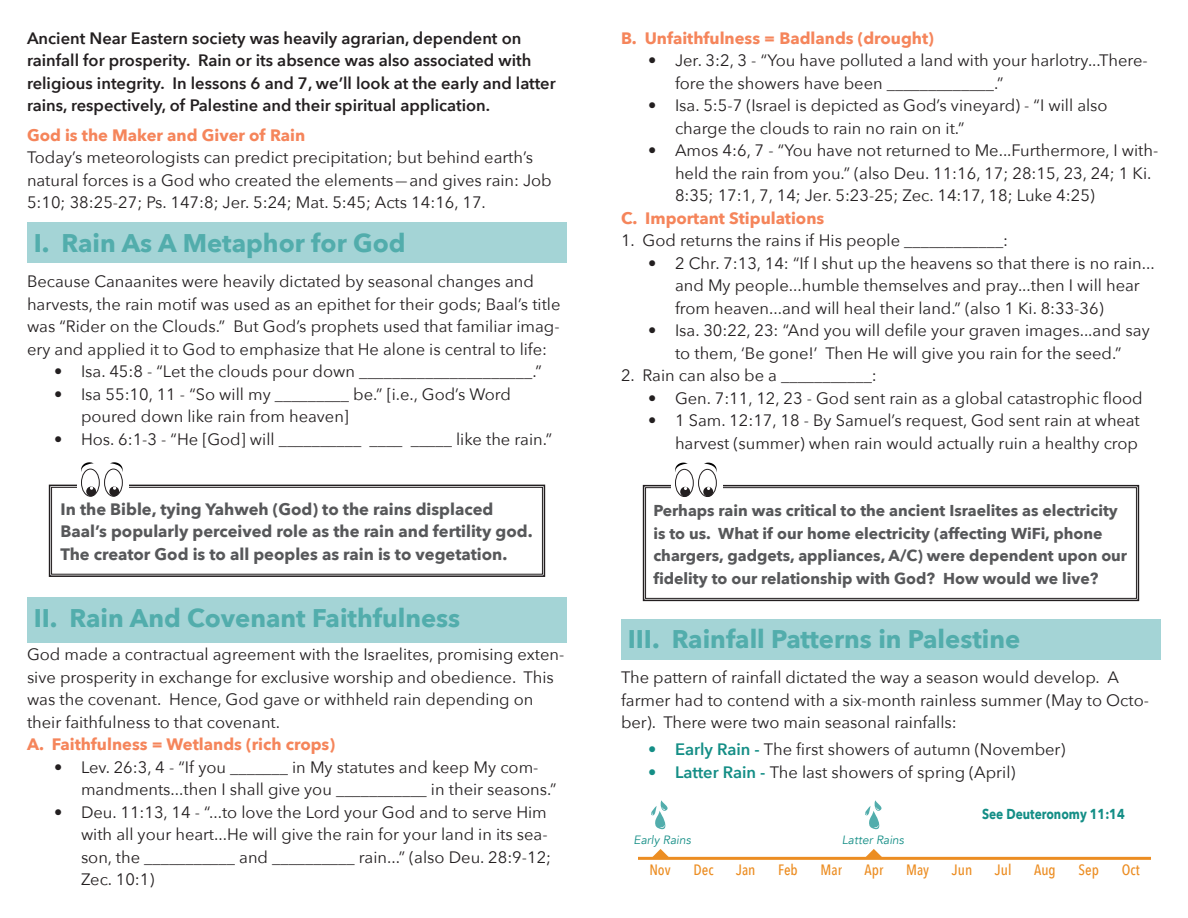
<style>
.page{position:relative;width:1188px;height:918px;background:#fff}
.page>*{position:absolute;margin:0;border:0;box-sizing:border-box;transform-origin:0 0}
.t1{font:700 25.5px "Avenir Next";color:#52adac}
.t2{font:16.5px/22.5px "Avenir Next";color:#231f20}
.t3{font:600 16.5px/22.5px "Avenir Next";color:#231f20}
.t4{font:700 16.5px/22.5px "Avenir Next";color:#57585a}
.t5{font:700 16.5px "Avenir Next";color:#f5855b}
.t6{font:700 15.75px/22.5px "Avenir Next";color:#57585a}
.t7{font:500 15px "Avenir Next Condensed";color:#ec8d22}
.t8{font:700 14.4px "Avenir Next";color:#148e86;scale:.83 1}
.t9{font:italic 12px "Avenir";color:#148e86}
.s1{font-weight:600;color:#148e86}
</style>
<div class="page">
<div style="left:27px;top:223px;width:540px;height:40px;background:#a4d4d6"></div>
<div style="left:27px;top:598px;width:540px;height:45px;background:#a4d4d6"></div>
<svg style="left:48px;top:484px;width:498px;height:93px"></svg>
<div style="left:51px;top:487px;width:492px;height:87px;border:1px solid #231f20"></div>
<div style="left:77px;top:482px;width:52px;height:7px;background:#fff"></div>
<div style="left:81px;top:469px;width:19px;height:28px;border:1px solid #231f20;border-radius:50%"></div>
<svg style="left:86px;top:487px;width:10px;height:9px"></svg>
<svg style="left:81px;top:462px;width:13px;height:10px"></svg>
<div style="left:104px;top:469px;width:19px;height:28px;border:1px solid #231f20;border-radius:50%"></div>
<svg style="left:109px;top:487px;width:10px;height:9px"></svg>
<svg style="left:110px;top:462px;width:13px;height:10px"></svg>
<svg style="left:642px;top:484px;width:498px;height:118px"></svg>
<div style="left:645px;top:487px;width:492px;height:112px;border:1px solid #231f20"></div>
<div style="left:671px;top:483px;width:52px;height:7px;background:#fff"></div>
<div style="left:675px;top:469px;width:19px;height:28px;border:1px solid #231f20;border-radius:50%"></div>
<svg style="left:680px;top:487px;width:10px;height:10px"></svg>
<svg style="left:675px;top:462px;width:13px;height:10px"></svg>
<div style="left:698px;top:469px;width:19px;height:28px;border:1px solid #231f20;border-radius:50%"></div>
<svg style="left:703px;top:487px;width:10px;height:10px"></svg>
<svg style="left:704px;top:462px;width:13px;height:10px"></svg>
<div style="left:621px;top:619px;width:540px;height:40px;background:#a4d4d6"></div>
<hr style="left:638px;top:857px;width:513px;height:3px;background:#ec8d22">
<svg style="left:651px;top:849px;width:19px;height:8px"></svg>
<svg style="left:651px;top:800px;width:17px;height:30px"></svg>
<svg style="left:864px;top:849px;width:19px;height:8px"></svg>
<svg style="left:865px;top:800px;width:17px;height:30px"></svg>
<p class="t3" style="left:27px;top:26px;width:530px">Ancient Near Eastern society was heavily agrarian, dependent on rainfall for prosperity. Rain or its absence was also associated with religious integrity. In lessons 6 and 7, we’ll look at the early and latter rains, respectively, of Palestine and their spiritual application.</p>
<p class="t5" style="left:27px;top:120px;width:280px">God is the Maker and Giver of Rain</p>
<p class="t2" style="left:27px;top:145px;width:526px">Today’s meteorologists can predict precipitation; but behind earth’s natural forces is a God who created the elements-and gives rain: Job<br>5:10; 38:25-27; Ps. 147:8; Jer. 5:24; Mat. 5:45; Acts 14:16, 17.</p>
<p class="t1" style="left:34px;top:221px;width:373px">I. Rain As A Metaphor for God</p>
<p class="t2" style="left:27px;top:269px;width:535px">Because Canaanites were heavily dictated by seasonal changes and harvests, the rain motif was used as an epithet for their gods; Baal’s title was “Rider on the Clouds.” But God’s prophets used that familiar imag&shy;ery and applied it to God to emphasize that He alone is central to life:</p>
<p class="t2" style="left:54px;top:359px;width:489px">• Isa. 45:8 - “Let the clouds pour down _____________________.”</p>
<p class="t2" style="left:81px;top:382px;width:432px;text-indent:-27px">• Isa 55:10, 11 - “So will my _________ be.” [i.e., God’s Word poured down like rain from heaven]</p>
<p class="t2" style="left:54px;top:427px;width:500px">• Hos. 6:1-3 - “He [God] will __________ ____ _____ like the rain.”</p>
<p class="t4" style="left:60px;top:498px;width:474px">In the Bible, tying Yahweh (God) to the rains displaced<br>Baal’s popularly perceived role as the rain and fertility god.<br>The creator God is to all peoples as rain is to vegetation.</p>
<p class="t1" style="left:34px;top:596px;width:428px">II. Rain And Covenant Faithfulness</p>
<p class="t2" style="left:27px;top:642px;width:539px">God made a contractual agreement with the Israelites, promising exten&shy;sive prosperity in exchange for exclusive worship and obedience. This was the covenant. Hence, God gave or withheld rain depending on their faithfulness to that covenant.</p>
<p class="t5" style="left:27px;top:730px;width:310px">A. Faithfulness = Wetlands (rich crops)</p>
<p class="t2" style="left:81px;top:755px;width:477px;text-indent:-27px">• Lev. 26:3, 4 - “If you _______ in My statutes and keep My com&shy;mandments...then I shall give you ___________ in their seasons.”</p>
<p class="t2" style="left:54px;top:800px;width:495px;text-align:right">• Deu. 11:13, 14 - “...to love the Lord your God and to serve Him with all your heart...He will give the rain for your land in its sea-</p>
<p class="t2" style="left:81px;top:845px;width:472px">son, the ___________ and __________ rain...” (also Deu. 28:9-12;<br>Zec. 10:1)</p>
<p class="t5" style="left:621px;top:23px;width:314px">B. Unfaithfulness = Badlands (drought)</p>
<p class="t2" style="left:675px;top:48px;width:474px;text-indent:-27px">• Jer. 3:2, 3 - “You have polluted a land with your harlotry...There&shy;fore the showers have been _____________.”</p>
<p class="t2" style="left:675px;top:93px;width:434px;text-indent:-27px">• Isa. 5:5-7 (Israel is depicted as God’s vineyard) - “I will also charge the clouds to rain no rain on it.”</p>
<p class="t2" style="left:675px;top:138px;width:485px;text-indent:-27px">• Amos 4:6, 7 - “You have not returned to Me...Furthermore, I with&shy;held the rain from you.” (also Deu. 11:16, 17; 28:15, 23, 24; 1 Ki.<br>8:35; 17:1, 7, 14; Jer. 5:23-25; Zec. 14:17, 18; Luke 4:25)</p>
<p class="t5" style="left:621px;top:203px;width:205px">C. Important Stipulations</p>
<p class="t2" style="left:621px;top:228px;width:389px">1. God returns the rains if His people ____________:</p>
<p class="t2" style="left:675px;top:251px;width:481px;text-indent:-27px">• 2 Chr. 7:13, 14: “If I shut up the heavens so that there is no rain... and My people...humble themselves and pray...then I will hear from heaven...and will heal their land.” (also 1 Ki. 8:33-36)</p>
<p class="t2" style="left:648px;top:318px;width:503px;text-align:center">• Isa. 30:22, 23: “And you will defile your graven images...and say to them, ‘Be gone!’ Then He will give you rain for the seed.”</p>
<p class="t2" style="left:621px;top:363px;width:257px">2. Rain can also be a ___________:</p>
<p class="t2" style="left:648px;top:386px;width:496px">• Gen. 7:11, 12, 23 - God sent rain as a global catastrophic flood</p>
<p class="t2" style="left:648px;top:408px;width:493px;text-align:right">• 1 Sam. 12:17, 18 - By Samuel’s request, God sent rain at wheat harvest (summer) when rain would actually ruin a healthy crop</p>
<p class="t6" style="left:653px;top:499px;width:475px">Perhaps rain was critical to the ancient Israelites as electricity is to us. What if our home electricity (affecting WiFi, phone chargers, gadgets, appliances, A/C) were dependent upon our fidelity to our relationship with God? How would we live?</p>
<p class="t1" style="left:628px;top:617px;width:394px">III. Rainfall Patterns in Palestine</p>
<p class="t2" style="left:621px;top:666px;width:530px">The pattern of rainfall dictated the way a season would develop. A farmer had to contend with a six-month rainless summer (May to Octo&shy;ber). There were two main seasonal rainfalls:</p>
<p class="t2" style="left:648px;top:738px;width:419px"><span class="s1">• Early Rain -</span> The first showers of autumn (November)</p>
<p class="t2" style="left:648px;top:760px;width:369px"><span class="s1">• Latter Rain -</span> The last showers of spring (April)</p>
<p class="t8" style="left:982px;top:802px;width:174px">See Deuteronomy 11:14</p>
<p class="t9" style="left:634px;top:833px;width:59px">Early Rains</p>
<p class="t9" style="left:842px;top:833px;width:64px">Latter Rains</p>
<p class="t7" style="left:649px;top:861px;width:23px">Nov</p>
<p class="t7" style="left:694px;top:861px;width:22px">Dec</p>
<p class="t7" style="left:736px;top:861px;width:21px">Jan</p>
<p class="t7" style="left:778px;top:861px;width:21px">Feb</p>
<p class="t7" style="left:821px;top:861px;width:23px">Mar</p>
<p class="t7" style="left:865px;top:861px;width:20px">Apr</p>
<p class="t7" style="left:906px;top:861px;width:25px">May</p>
<p class="t7" style="left:952px;top:861px;width:22px">Jun</p>
<p class="t7" style="left:995px;top:861px;width:18px">Jul</p>
<p class="t7" style="left:1034px;top:861px;width:23px">Aug</p>
<p class="t7" style="left:1079px;top:861px;width:22px">Sep</p>
<p class="t7" style="left:1122px;top:861px;width:19px">Oct</p>
</div>
